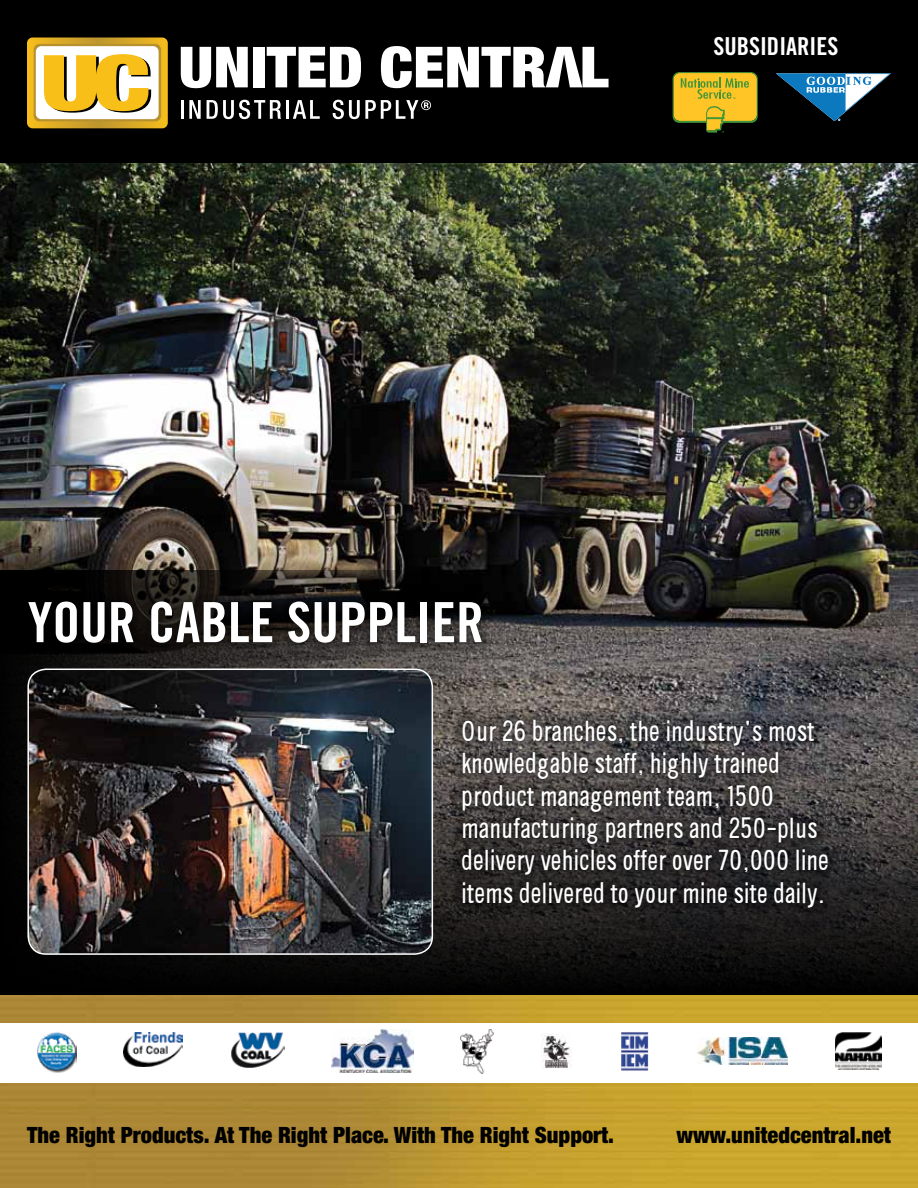
<style>
.page{position:relative;width:918px;height:1188px;background:#fff}
.page>*{position:absolute;margin:0;border:0;box-sizing:border-box;transform-origin:0 0}
.t1{font:55.5px "Trade Gothic LT Std Bd Cn 20";color:#fff}
.t2{font:27px/32.4px "CHANL Plain";color:#fff}
.t3{font:24.75px "Trade Gothic LT Std Bd Cn 20";color:#fff}
.t4{font:900 condensed 22.5px "Helvetica Neue LT Std";color:#000}
</style>
<div class="page">
<img style="left:0;top:164px;width:918px;height:391px">
<img style="left:0;top:555px;width:918px;height:15px">
<svg style="left:0;top:570px;width:918px;height:425px"></svg>
<div style="left:452px;top:709px;width:386px;height:209px;background:#000;opacity:.75"></div>
<div style="left:17px;top:591px;width:475px;height:62px;background:#000;opacity:.75"></div>
<img style="left:28px;top:669px;width:404px;height:285px">
<div style="left:27px;top:669px;width:406px;height:286px;border:2px solid #fff;border-radius:18px"></div>
<div style="left:0;top:0;width:918px;height:164px;background:#000"></div>
<svg style="left:776px;top:73px;width:115px;height:48px"></svg>
<svg style="left:673px;top:72px;width:85px;height:61px"></svg>
<svg style="left:181px;top:47px;width:67px;height:41px"></svg>
<div style="left:253px;top:47px;width:12px;height:40px;background:#fff"></div>
<svg style="left:267px;top:47px;width:94px;height:40px"></svg>
<svg style="left:381px;top:46px;width:228px;height:42px"></svg>
<hr style="left:181px;top:100px;width:3px;height:19px;background:#fff">
<svg style="left:189px;top:100px;width:12px;height:19px"></svg>
<svg style="left:207px;top:100px;width:74px;height:19px"></svg>
<hr style="left:286px;top:100px;width:3px;height:19px;background:#fff">
<svg style="left:293px;top:100px;width:27px;height:19px"></svg>
<svg style="left:333px;top:100px;width:98px;height:19px"></svg>
<svg style="left:27px;top:38px;width:141px;height:90px"></svg>
<img style="left:0;top:995px;width:918px;height:114px">
<div style="left:0;top:1023px;width:918px;height:60px;background:#fff"></div>
<img style="left:621px;top:1032px;width:28px;height:39px">
<img style="left:461px;top:1029px;width:33px;height:44px">
<img style="left:37px;top:1032px;width:39px;height:40px">
<img style="left:124px;top:1033px;width:59px;height:34px">
<img style="left:698px;top:1038px;width:90px;height:27px">
<img style="left:835px;top:1033px;width:47px;height:37px">
<img style="left:541px;top:1033px;width:31px;height:35px">
<img style="left:231px;top:1033px;width:53px;height:34px">
<img style="left:332px;top:1030px;width:81px;height:43px">
<img style="left:0;top:1109px;width:918px;height:79px">
<h1 class="t1" style="left:28px;top:589px;width:458px">YOUR CABLE SUPPLIER</h1>
<p class="t3" style="left:713px;top:32px;width:127px">SUBSIDIARIES</p>
<p class="t2" style="left:461px;top:715px;width:369px">Our 26 branches, the industry's most knowledgable staff, highly trained product management team, 1500 manufacturing partners and 250-plus delivery vehicles offer over 70,000 line items delivered to your mine site daily.</p>
<p class="t4" style="left:27px;top:1121px;width:589px">The Right Products. At The Right Place. With The Right Support.</p>
<p class="t4" style="left:676px;top:1121px;width:216px">www.unitedcentral.net</p>
</div>
